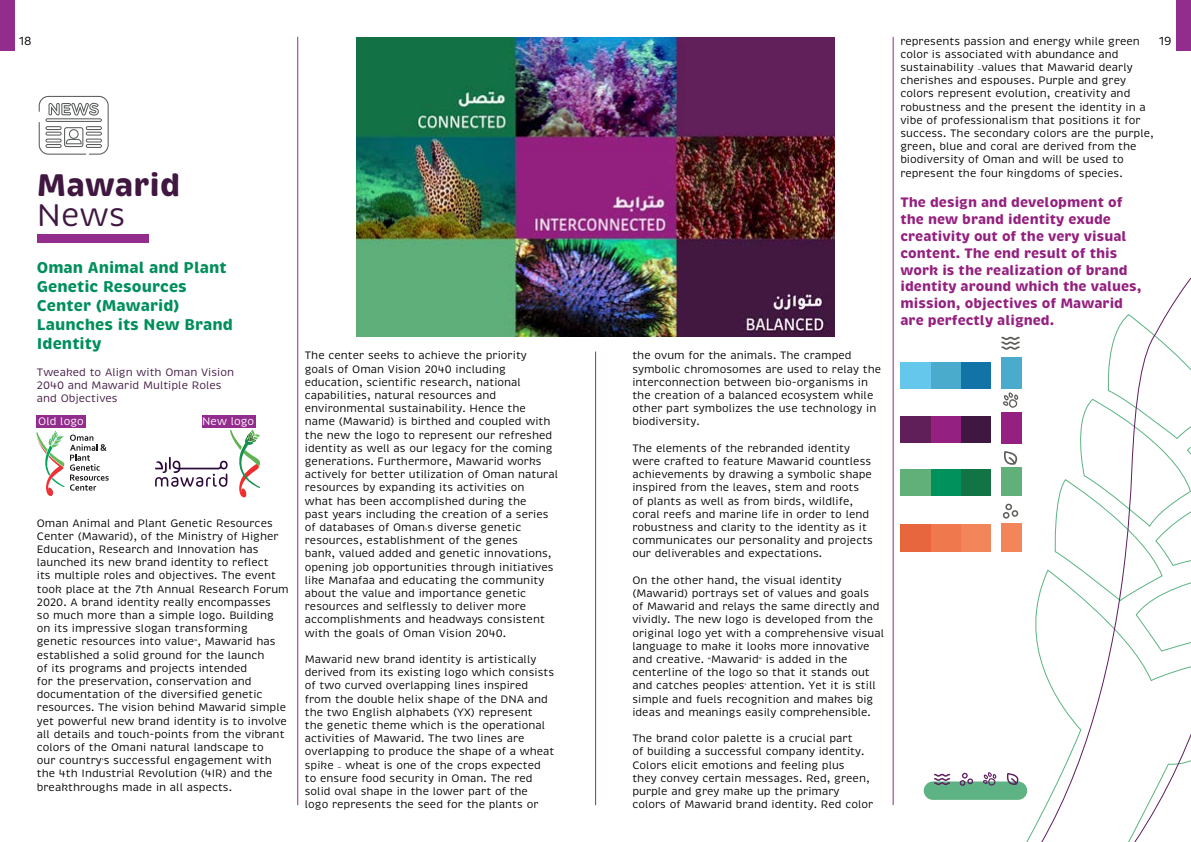
<style>
.page{position:relative;width:1191px;height:842px;background:#fff}
.page>*{position:absolute;margin:0;border:0;box-sizing:border-box;transform-origin:0 0}
.t1{font:700 32px "Brevia";color:#401740}
.t2{font:32px "Brevia";color:#401740}
.t3{font:700 16px/19.2px "Brevia";color:#008f5c}
.t4{font:700 14px/16.8px "Brevia";color:#942180}
.t5{font:12px "Brevia";color:#000}
.t6{font:11px/13.2px "Brevia";color:#000}
.t7{font:11px/13.2px "Brevia";color:#401740}
.t8{font:11px "Brevia";color:#fff}
.s1{font-family:"Adobe Arabic"}
</style>
<div class="page">
<div style="left:0;top:0;width:14px;height:51px;background:#922c8d"></div>
<div style="left:1176px;top:0;width:15px;height:51px;background:#922c8d"></div>
<hr style="left:297px;top:37px;width:1px;height:768px;background:#922c8d">
<hr style="left:893px;top:37px;width:1px;height:768px;background:#922c8d">
<svg style="left:996px;top:278px;width:195px;height:564px"></svg>
<div style="left:37px;top:415px;width:49px;height:12px;background:#922c8d"></div>
<div style="left:202px;top:415px;width:53px;height:12px;background:#922c8d"></div>
<div style="left:37px;top:234px;width:111px;height:8px;background:#922c8d"></div>
<img style="left:357px;top:38px;width:477px;height:299px">
<svg style="left:155px;top:429px;width:105px;height:68px"></svg>
<svg style="left:36px;top:431px;width:73px;height:65px"></svg>
<div style="left:923px;top:781px;width:104px;height:19px;background:#5db383;border-radius:9px"></div>
<svg style="left:934px;top:774px;width:16px;height:11px"></svg>
<svg style="left:959px;top:773px;width:14px;height:13px"></svg>
<svg style="left:983px;top:772px;width:13px;height:13px"></svg>
<svg style="left:1006px;top:773px;width:12px;height:12px"></svg>
<div style="left:1001px;top:358px;width:20px;height:31px;background:#4aabcc"></div>
<svg style="left:1001px;top:337px;width:18px;height:13px"></svg>
<div style="left:1001px;top:524px;width:20px;height:28px;background:#f28559"></div>
<svg style="left:1003px;top:504px;width:15px;height:15px"></svg>
<div style="left:1001px;top:412px;width:20px;height:31px;background:#942182"></div>
<svg style="left:1003px;top:392px;width:15px;height:16px"></svg>
<div style="left:1001px;top:468px;width:20px;height:28px;background:#61b07a"></div>
<svg style="left:1003px;top:451px;width:14px;height:14px"></svg>
<div style="left:960px;top:416px;width:31px;height:27px;background:#401740"></div>
<div style="left:930px;top:416px;width:30px;height:27px;background:#942182"></div>
<div style="left:900px;top:416px;width:30px;height:27px;background:#611f59"></div>
<div style="left:960px;top:469px;width:31px;height:27px;background:#127345"></div>
<div style="left:930px;top:469px;width:30px;height:27px;background:#00915c"></div>
<div style="left:900px;top:469px;width:30px;height:27px;background:#61b07a"></div>
<div style="left:960px;top:362px;width:31px;height:27px;background:#1273a6"></div>
<div style="left:930px;top:362px;width:30px;height:27px;background:#4aabcc"></div>
<div style="left:900px;top:362px;width:30px;height:27px;background:#66c7ed"></div>
<div style="left:960px;top:524px;width:31px;height:28px;background:#f28559"></div>
<div style="left:930px;top:524px;width:30px;height:28px;background:#f0784d"></div>
<div style="left:900px;top:524px;width:30px;height:28px;background:#e8663d"></div>
<svg style="left:39px;top:96px;width:70px;height:59px"></svg>
<hr style="left:595px;top:351px;width:1px;height:454px;background:#922c8d">
<p class="t6" style="left:900px;top:35px;width:255px">represents passion and energy while green color is associated with abundance and sustainability <span class="s1">–</span>values that Mawarid dearly cherishes and espouses. Purple and grey colors represent evolution, creativity and robustness and the present the identity in a vibe of professionalism that positions it for success. The secondary colors are the purple, green, blue and coral are derived from the biodiversity of Oman and will be used to represent the four kingdoms of species.</p>
<p class="t5" style="left:19px;top:36px;width:14px">18</p>
<p class="t5" style="left:1158px;top:36px;width:14px">19</p>
<h1 class="t1" style="left:37px;top:171px;width:145px">Mawarid</h1>
<h1 class="t2" style="left:37px;top:201px;width:90px">News</h1>
<h2 class="t3" style="left:37px;top:258px;width:198px">Oman Animal and Plant<br>Genetic Resources<br>Center (Mawarid)<br>Launches its New Brand<br>Identity</h2>
<p class="t7" style="left:37px;top:366px;width:199px">Tweaked to Align with Oman Vision<br>2040 and Mawarid Multiple Roles and Objectives</p>
<p class="t4" style="left:900px;top:195px;width:243px">The design and development of the new brand identity exude creativity out of the very visual content. The end result of this work is the realization of brand identity around which the values, mission, objectives of Mawarid are perfectly aligned.</p>
<p class="t6" style="left:632px;top:349px;width:250px">the ovum for the animals. The cramped symbolic chromosomes are used to relay the interconnection between bio-organisms in the creation of a balanced ecosystem while other part symbolizes the use technology in biodiversity.</p>
<p class="t6" style="left:632px;top:442px;width:242px">The elements of the rebranded identity were crafted to feature Mawarid countless achievements by drawing a symbolic shape inspired from the leaves, stem and roots<br>of plants as well as from birds, wildlife, coral reefs and marine life in order to lend robustness and clarity to the identity as it communicates our personality and projects our deliverables and expectations.</p>
<p class="t6" style="left:632px;top:574px;width:253px">On the other hand, the visual identity (Mawarid) portrays set of values and goals<br>of Mawarid and relays the same directly and vividly. The new logo is developed from the original logo yet with a comprehensive visual language to make it looks more innovative and creative. <span class="s1">“</span>Mawarid<span class="s1">”</span> is added in the centerline of the logo so that it stands out and catches peoples<span class="s1">’</span> attention. Yet it is still simple and fuels recognition and makes big ideas and meanings easily comprehensible.</p>
<p class="t6" style="left:632px;top:732px;width:242px">The brand color palette is a crucial part<br>of building a successful company identity.<br>Colors elicit emotions and feeling plus<br>they convey certain messages. Red, green, purple and grey make up the primary colors of Mawarid brand identity. Red color</p>
<p class="t6" style="left:305px;top:349px;width:255px">The center seeks to achieve the priority goals of Oman Vision 2040 including education, scientific research, national capabilities, natural resources and environmental sustainability. Hence the name (Mawarid) is birthed and coupled with the new the logo to represent our refreshed identity as well as our legacy for the coming generations. Furthermore, Mawarid works actively for better utilization of Oman natural resources by expanding its activities on<br>what has been accomplished during the<br>past years including the creation of a series of databases of Oman<span class="s1">›</span>s diverse genetic resources, establishment of the genes<br>bank, valued added and genetic innovations, opening job opportunities through initiatives like Manafaa and educating the community about the value and importance genetic resources and selflessly to deliver more accomplishments and headways consistent with the goals of Oman Vision 2040.</p>
<p class="t6" style="left:305px;top:653px;width:251px">Mawarid new brand identity is artistically derived from its existing logo which consists of two curved overlapping lines inspired from the double helix shape of the DNA and the two English alphabets (YX) represent<br>the genetic theme which is the operational activities of Mawarid. The two lines are overlapping to produce the shape of a wheat spike <span class="s1">–</span> wheat is one of the crops expected to ensure food security in Oman. The red solid oval shape in the lower part of the<br>logo represents the seed for the plants or</p>
<p class="t8" style="left:38px;top:417px;width:47px">Old logo</p>
<p class="t8" style="left:202px;top:417px;width:53px">New logo</p>
<p class="t6" style="left:37px;top:517px;width:253px">Oman Animal and Plant Genetic Resources Center (Mawarid), of the Ministry of Higher Education, Research and Innovation has launched its new brand identity to reflect<br>its multiple roles and objectives. The event took place at the 7th Annual Research Forum 2020. A brand identity really encompasses<br>so much more than a simple logo. Building on its impressive slogan transforming genetic resources into value<span class="s1">”</span>, Mawarid has established a solid ground for the launch<br>of its programs and projects intended<br>for the preservation, conservation and documentation of the diversified genetic resources. The vision behind Mawarid simple yet powerful new brand identity is to involve all details and touch-points from the vibrant colors of the Omani natural landscape to<br>our country<span class="s1">’</span>s successful engagement with the 4th Industrial Revolution (4IR) and the breakthroughs made in all aspects.</p>
</div>
